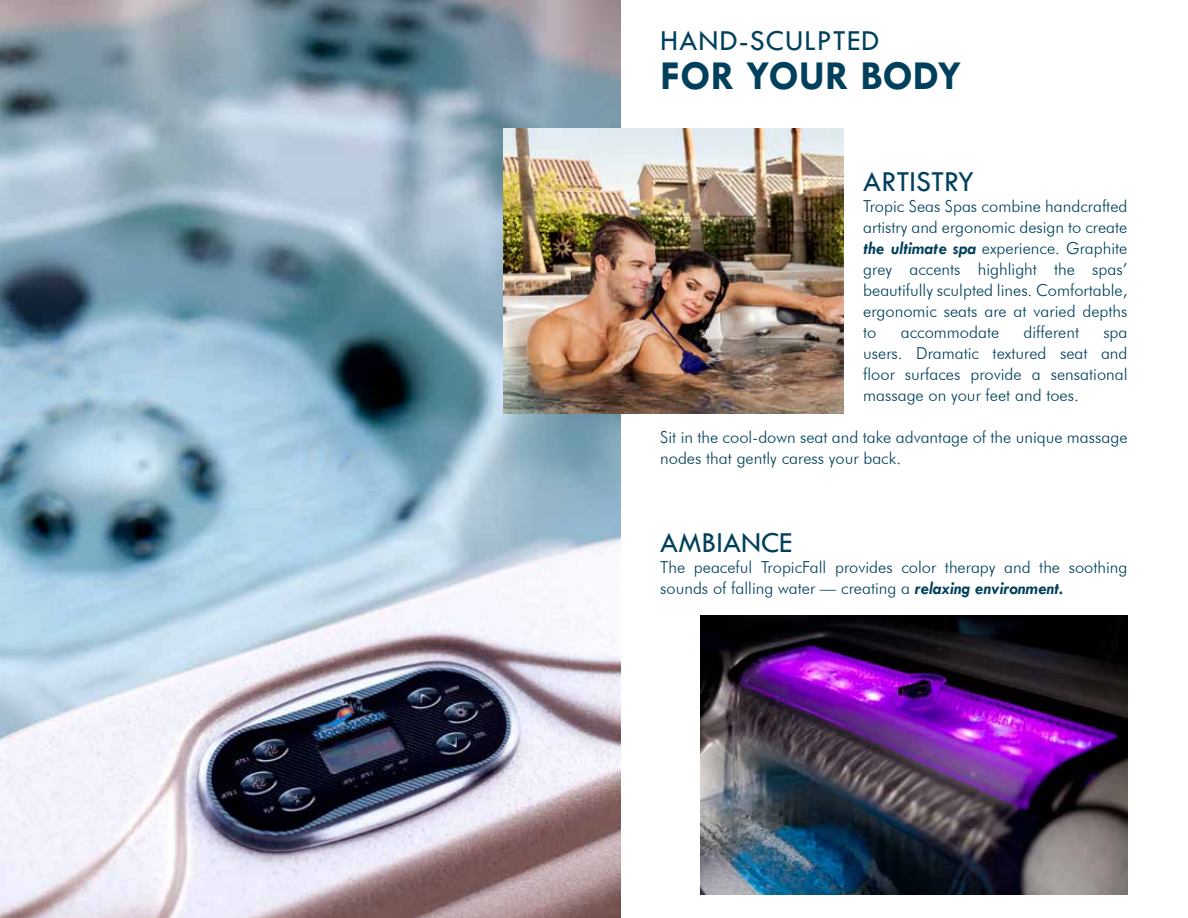
<style>
.page{position:relative;width:1188px;height:918px;background:#fff}
.page>*{position:absolute;margin:0;border:0;box-sizing:border-box;transform-origin:0 0}
.t1{font:700 41.4px "Tw Cen";color:#01405c}
.t2{font:30px "Tw Cen";color:#01405c}
.t3{font:30px "Tw Cen";letter-spacing:.035em;color:#01405c}
.t4{font:300 16.5px/21px "Futura BT";color:#01405c;text-align:justify}
.s1{font-family:"Tw Cen";font-weight:700;font-style:italic;font-size:18px}
</style>
<div class="page">
<img style="left:0;top:0;width:621px;height:918px">
<img style="left:701px;top:616px;width:427px;height:278px">
<img style="left:503px;top:128px;width:341px;height:285px">
<h2 class="t3" style="left:660px;top:22px;width:221px">HAND-SCULPTED</h2>
<h1 class="t1" style="left:660px;top:51px;width:303px">FOR YOUR BODY</h1>
<h2 class="t2" style="left:863px;top:164px;width:113px">ARTISTRY</h2>
<p class="t4" style="left:863px;top:196px;width:266px">Tropic Seas Spas combine handcrafted artistry and ergonomic design to create <span class="s1">the ultimate spa</span> experience. Graphite grey accents highlight the spas’ beautifully sculpted lines. Comfortable, ergonomic seats are at varied depths to</p>
<p class="t4" style="left:901px;top:322px;width:100px">accommodate</p>
<p class="t4" style="left:1024px;top:322px;width:57px">different</p>
<p class="t4" style="left:863px;top:322px;width:266px;text-indent:240px">spa users. Dramatic textured seat and floor surfaces provide a sensational massage on your feet and toes.</p>
<p class="t4" style="left:660px;top:427px;width:469px">Sit in the cool-down seat and take advantage of the unique massage nodes that gently caress your back.</p>
<h2 class="t2" style="left:660px;top:524px;width:134px">AMBIANCE</h2>
<p class="t4" style="left:660px;top:556px;width:469px">The peaceful TropicFall provides color therapy and the soothing sounds of falling water — creating a <span class="s1">relaxing environment.</span></p>
</div>
